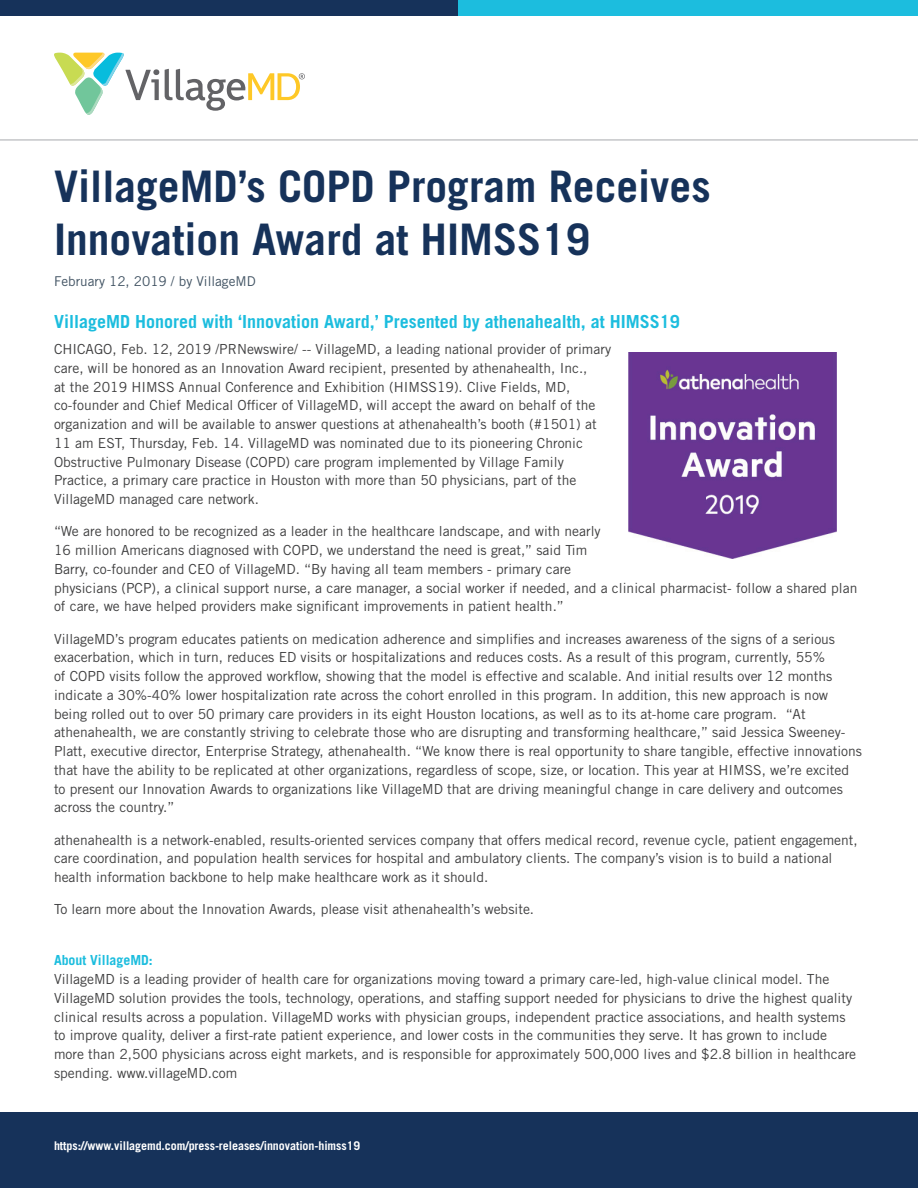
<style>
.page{position:relative;width:918px;height:1188px;background:#fff}
.page>*{position:absolute;margin:0;border:0;box-sizing:border-box;transform-origin:0 0}
.t1{font:700 43.5px/52.5px "Trade Gothic LT Std";color:#16325a}
.t2{font:700 18px "Trade Gothic LT Std";color:#1cbdde}
.t3{font:13.8px/18.8px "Trade Gothic LT Std";color:#3e3e3f}
.t4{font:700 13.8px "Trade Gothic LT Std";color:#1cbdde}
.t5{font:13.5px "Trade Gothic LT Std";color:#405262}
.t6{font:700 12px "Trade Gothic LT Std";letter-spacing:-.005em;color:#fff}
</style>
<div class="page">
<div style="left:0;top:1112px;width:918px;height:76px;background:#16325a"></div>
<div style="left:0;top:0;width:461px;height:15px;background:#16325a"></div>
<div style="left:459px;top:0;width:459px;height:15px;background:#1cbdde"></div>
<img style="left:629px;top:352px;width:208px;height:207px">
<hr style="left:0;top:140px;width:918px;height:1px;background:#a8a9ad">
<svg style="left:165px;top:69px;width:140px;height:42px"></svg>
<svg style="left:54px;top:53px;width:105px;height:62px"></svg>
<h1 class="t1" style="left:54px;top:160px;width:658px">VillageMD’s COPD Program Receives<br>Innovation Award at HIMSS19</h1>
<p class="t5" style="left:54px;top:273px;width:203px">February 12, 2019 / by VillageMD</p>
<h2 class="t2" style="left:54px;top:310px;width:627px">VillageMD Honored with ‘Innovation Award,’ Presented by athenahealth, at HIMSS19</h2>
<p class="t3" style="left:54px;top:340px;width:559px">CHICAGO, Feb. 12, 2019 /PRNewswire/ -- VillageMD, a leading national provider of primary care, will be honored as an Innovation Award recipient, presented by athenahealth, Inc.,<br>at the 2019 HIMSS Annual Conference and Exhibition (HIMSS19). Clive Fields, MD, co-founder and Chief Medical Officer of VillageMD, will accept the award on behalf of the organization and will be available to answer questions at athenahealth’s booth (#1501) at 11 am EST, Thursday, Feb. 14. VillageMD was nominated due to its pioneering Chronic Obstructive Pulmonary Disease (COPD) care program implemented by Village Family Practice, a primary care practice in Houston with more than 50 physicians, part of the VillageMD managed care network.</p>
<p class="t3" style="left:54px;top:522px;width:805px">“We are honored to be recognized as a leader in the healthcare landscape, and with nearly<br>16 million Americans diagnosed with COPD, we understand the need is great,” said Tim<br>Barry, co-founder and CEO of VillageMD. “By having all team members - primary care<br>physicians (PCP), a clinical support nurse, a care manager, a social worker if needed, and a clinical pharmacist- follow a shared plan of care, we have helped providers make significant improvements in patient health.”</p>
<p class="t3" style="left:54px;top:629px;width:810px">VillageMD’s program educates patients on medication adherence and simplifies and increases awareness of the signs of a serious exacerbation, which in turn, reduces ED visits or hospitalizations and reduces costs. As a result of this program, currently, 55%<br>of COPD visits follow the approved workflow, showing that the model is effective and scalable. And initial results over 12 months indicate a 30%-40% lower hospitalization rate across the cohort enrolled in this program. In addition, this new approach is now being rolled out to over 50 primary care providers in its eight Houston locations, as well as to its at-home care program. “At athenahealth, we are constantly striving to celebrate those who are disrupting and transforming healthcare,” said Jessica Sweeney-Platt, executive director, Enterprise Strategy, athenahealth. “We know there is real opportunity to share tangible, effective innovations that have the ability to be replicated at other organizations, regardless of scope, size, or location. This year at HIMSS, we’re excited to present our Innovation Awards to organizations like VillageMD that are driving meaningful change in care delivery and outcomes across the country.”</p>
<p class="t3" style="left:54px;top:830px;width:805px">athenahealth is a network-enabled, results-oriented services company that offers medical record, revenue cycle, patient engagement, care coordination, and population health services for hospital and ambulatory clients. The company’s vision is to build a national health information backbone to help make healthcare work as it should.</p>
<p class="t3" style="left:54px;top:900px;width:482px">To learn more about the Innovation Awards, please visit athenahealth’s website.</p>
<p class="t4" style="left:54px;top:952px;width:100px">About VillageMD:</p>
<p class="t3" style="left:54px;top:970px;width:804px">VillageMD is a leading provider of health care for organizations moving toward a primary care-led, high-value clinical model. The VillageMD solution provides the tools, technology, operations, and staffing support needed for physicians to drive the highest quality clinical results across a population. VillageMD works with physician groups, independent practice associations, and health systems to improve quality, deliver a first-rate patient experience, and lower costs in the communities they serve. It has grown to include more than 2,500 physicians across eight markets, and is responsible for approximately 500,000 lives and $2.8 billion in healthcare spending. www.villageMD.com</p>
<p class="t6" style="left:54px;top:1139px;width:308px">https://www.villagemd.com/press-releases/innovation-himss19</p>
</div>
